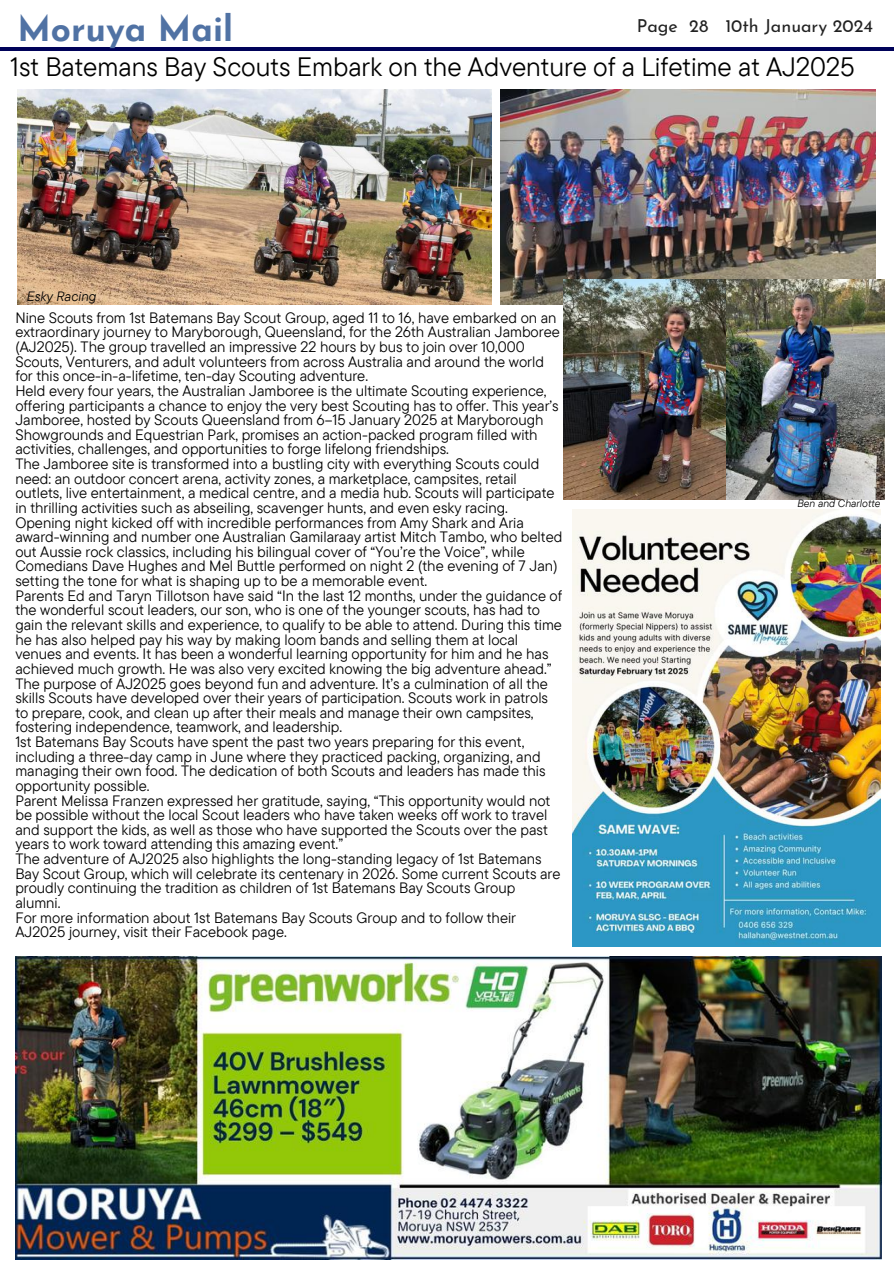
<style>
.page{position:relative;width:894px;height:1264px;background:#fff}
.page>*{position:absolute;margin:0;border:0;box-sizing:border-box;transform-origin:0 0}
.t1{font:700 35.25px "Josefin Sans";color:#5072a4}
.t2{font:26.55px "TT Commons Pro";color:#000}
.t3{font:17.85px "Josefin Sans";color:#222}
.t4{font:15px/14.7px "TT Commons Pro";color:#000}
.t5{font:italic 13.5px "TT Commons Pro";color:#000}
.t6{font:italic 10.5px "TT Commons Pro";color:#000}
</style>
<div class="page">
<hr style="left:0;top:48px;width:893px;height:2px;background:#000259">
<img style="left:572px;top:509px;width:308px;height:437px">
<img style="left:17px;top:89px;width:474px;height:215px">
<img style="left:500px;top:89px;width:375px;height:215px">
<img style="left:563px;top:280px;width:163px;height:219px">
<img style="left:726px;top:280px;width:158px;height:219px">
<img style="left:15px;top:956px;width:865px;height:303px">
<h1 class="t1" style="left:17px;top:14px;width:217px">Moruya Mail</h1>
<p class="t3" style="left:636px;top:19px;width:238px">Page 28 10th January 2024</p>
<h2 class="t2" style="left:10px;top:50px;width:845px">1st Batemans Bay Scouts Embark on the Adventure of a Lifetime at AJ2025</h2>
<p class="t5" style="left:27px;top:288px;width:71px">Esky Racing</p>
<p class="t4" style="left:15px;top:310px;width:548px">Nine Scouts from 1st Batemans Bay Scout Group, aged 11 to 16, have embarked on an extraordinary journey to Maryborough, Queensland, for the 26th Australian Jamboree (AJ2025). The group travelled an impressive 22 hours by bus to join over 10,000<br>Scouts, Venturers, and adult volunteers from across Australia and around the world for this once-in-a-lifetime, ten-day Scouting adventure.<br>Held every four years, the Australian Jamboree is the ultimate Scouting experience, offering participants a chance to enjoy the very best Scouting has to offer. This year’s Jamboree, hosted by Scouts Queensland from 6–15 January 2025 at Maryborough Showgrounds and Equestrian Park, promises an action-packed program filled with activities, challenges, and opportunities to forge lifelong friendships.<br>The Jamboree site is transformed into a bustling city with everything Scouts could need: an outdoor concert arena, activity zones, a marketplace, campsites, retail outlets, live entertainment, a medical centre, and a media hub. Scouts will participate in thrilling activities such as abseiling, scavenger hunts, and even esky racing.<br>Opening night kicked off with incredible performances from Amy Shark and Aria award-winning and number one Australian Gamilaraay artist Mitch Tambo, who belted out Aussie rock classics, including his bilingual cover of “You’re the Voice”, while Comedians Dave Hughes and Mel Buttle performed on night 2 (the evening of 7 Jan) setting the tone for what is shaping up to be a memorable event.<br>Parents Ed and Taryn Tillotson have said “In the last 12 months, under the guidance of the wonderful scout leaders, our son, who is one of the younger scouts, has had to gain the relevant skills and experience, to qualify to be able to attend. During this time he has also helped pay his way by making loom bands and selling them at local venues and events. It has been a wonderful learning opportunity for him and he has achieved much growth. He was also very excited knowing the big adventure ahead.” The purpose of AJ2025 goes beyond fun and adventure. It’s a culmination of all the skills Scouts have developed over their years of participation. Scouts work in patrols to prepare, cook, and clean up after their meals and manage their own campsites, fostering independence, teamwork, and leadership.<br>1st Batemans Bay Scouts have spent the past two years preparing for this event, including a three-day camp in June where they practiced packing, organizing, and managing their own food. The dedication of both Scouts and leaders has made this opportunity possible.<br>Parent Melissa Franzen expressed her gratitude, saying, “This opportunity would not be possible without the local Scout leaders who have taken weeks off work to travel and support the kids, as well as those who have supported the Scouts over the past years to work toward attending this amazing event.”<br>The adventure of AJ2025 also highlights the long-standing legacy of 1st Batemans Bay Scout Group, which will celebrate its centenary in 2026. Some current Scouts are proudly continuing the tradition as children of 1st Batemans Bay Scouts Group alumni.<br>For more information about 1st Batemans Bay Scouts Group and to follow their AJ2025 journey, visit their Facebook page.</p>
<p class="t6" style="left:797px;top:496px;width:85px">Ben and Charlotte</p>
</div>
